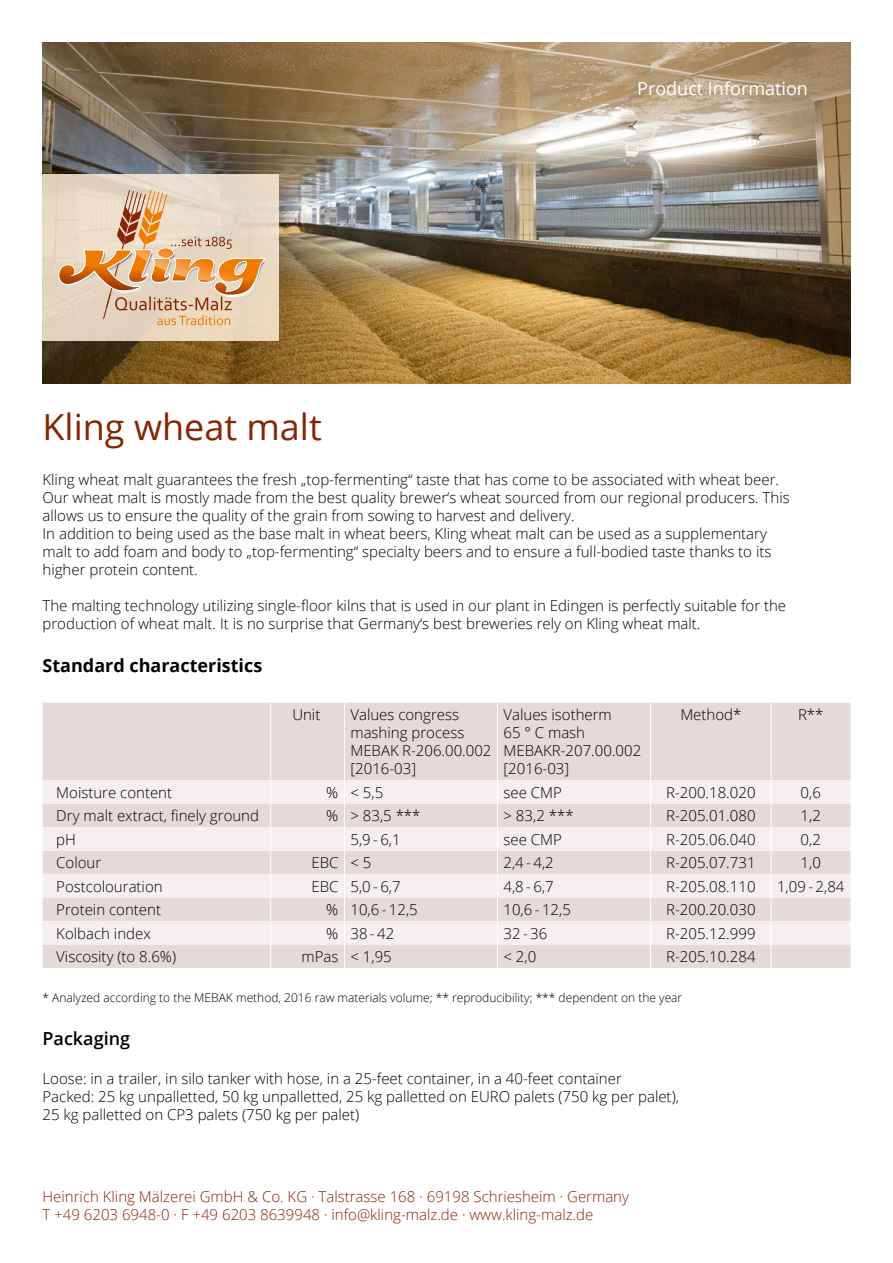
<style>
.page{position:relative;width:893px;height:1263px;background:#fff}
.page>*{position:absolute;margin:0;border:0;box-sizing:border-box;transform-origin:0 0}
.t1{font:36px "Open Sans";color:#872502}
.t2{font:700 18px "Open Sans";color:#000}
.t3{font:18px "Open Sans";color:#fff}
.t4{font:600 18px "Open Sans";color:#000}
.t5{font:300 15px/18px "Open Sans";color:#000}
.t6{font:300 15px/18px "Open Sans";color:#872502}
.t7{font:300 12px "Open Sans";color:#000}
</style>
<div class="page">
<img style="left:43px;top:43px;width:807px;height:341px">
<div style="left:43px;top:174px;width:236px;height:167px;background:linear-gradient(to bottom,#e9dac7,#e8d5bd)"></div>
<svg style="left:55px;top:190px;width:212px;height:135px;background:#e3c2a2"></svg>
<div style="left:43px;top:703px;width:807px;height:265px;background:#e4dad7"></div>
<svg style="left:43px;top:780px;width:807px;height:164px;fill:#f5f0ef"></svg>
<hr style="left:497px;top:703px;width:1px;height:77px;background:#fff">
<hr style="left:650px;top:703px;width:1px;height:77px;background:#fff">
<hr style="left:771px;top:703px;width:1px;height:77px;background:#fff">
<svg style="left:497px;top:780px;width:1px;height:188px"></svg>
<svg style="left:650px;top:780px;width:1px;height:188px"></svg>
<svg style="left:270px;top:780px;width:1px;height:188px"></svg>
<hr style="left:270px;top:703px;width:1px;height:77px;background:#fff">
<hr style="left:344px;top:703px;width:1px;height:77px;background:#fff">
<svg style="left:344px;top:780px;width:1px;height:188px"></svg>
<svg style="left:771px;top:780px;width:1px;height:188px"></svg>
<p class="t3" style="left:637px;top:76px;width:172px">Product Information</p>
<h1 class="t1" style="left:43px;top:402px;width:281px">Kling wheat malt</h1>
<p class="t5" style="left:43px;top:470px;width:749px">Kling wheat malt guarantees the fresh „top-fermenting“ taste that has come to be associated with wheat beer.<br>Our wheat malt is mostly made from the best quality brewer‘s wheat sourced from our regional producers. This allows us to ensure the quality of the grain from sowing to harvest and delivery.<br>In addition to being used as the base malt in wheat beers, Kling wheat malt can be used as a supplementary malt to add foam and body to „top-fermenting“ specialty beers and to ensure a full-bodied taste thanks to its higher protein content.</p>
<p class="t5" style="left:43px;top:596px;width:745px">The malting technology utilizing single-floor kilns that is used in our plant in Edingen is perfectly suitable for the production of wheat malt. It is no surprise that Germany‘s best breweries rely on Kling wheat malt.</p>
<p class="t2" style="left:43px;top:652px;width:221px">Standard characteristics</p>
<p class="t5" style="left:292px;top:705px;width:30px">Unit</p>
<p class="t5" style="left:350px;top:705px;width:143px">Values congress mashing process<br>MEBAK R-206.00.002 [2016-03]</p>
<p class="t5" style="left:503px;top:705px;width:139px">Values isotherm<br>65 ° C mash<br>MEBAKR-207.00.002 [2016-03]</p>
<p class="t5" style="left:680px;top:705px;width:63px">Method*</p>
<p class="t5" style="left:798px;top:705px;width:27px">R**</p>
<p class="t5" style="left:56px;top:783px;width:117px">Moisture content</p>
<p class="t5" style="left:326px;top:783px;width:58px">% &lt; 5,5</p>
<p class="t5" style="left:503px;top:783px;width:60px">see CMP</p>
<p class="t5" style="left:666px;top:783px;width:91px">R-200.18.020</p>
<p class="t5" style="left:801px;top:783px;width:22px">0,6</p>
<p class="t5" style="left:56px;top:806px;width:204px">Dry malt extract, finely ground</p>
<p class="t5" style="left:326px;top:806px;width:96px">% &gt; 83,5 ***</p>
<p class="t5" style="left:503px;top:806px;width:72px">&gt; 83,2 ***</p>
<p class="t5" style="left:666px;top:806px;width:91px">R-205.01.080</p>
<p class="t5" style="left:801px;top:806px;width:22px">1,2</p>
<p class="t5" style="left:56px;top:830px;width:21px">pH</p>
<p class="t5" style="left:350px;top:830px;width:52px">5,9 - 6,1</p>
<p class="t5" style="left:503px;top:830px;width:60px">see CMP</p>
<p class="t5" style="left:666px;top:830px;width:91px">R-205.06.040</p>
<p class="t5" style="left:801px;top:830px;width:22px">0,2</p>
<p class="t5" style="left:56px;top:853px;width:46px">Colour</p>
<p class="t5" style="left:311px;top:853px;width:62px">EBC &lt; 5</p>
<p class="t5" style="left:503px;top:853px;width:52px">2,4 - 4,2</p>
<p class="t5" style="left:666px;top:853px;width:91px">R-205.07.731</p>
<p class="t5" style="left:801px;top:853px;width:22px">1,0</p>
<p class="t5" style="left:56px;top:877px;width:108px">Postcolouration</p>
<p class="t5" style="left:311px;top:877px;width:91px">EBC 5,0 - 6,7</p>
<p class="t5" style="left:503px;top:877px;width:52px">4,8 - 6,7</p>
<p class="t5" style="left:666px;top:877px;width:91px">R-205.08.110</p>
<p class="t5" style="left:777px;top:877px;width:69px">1,09 - 2,84</p>
<p class="t5" style="left:56px;top:900px;width:106px">Protein content</p>
<p class="t5" style="left:326px;top:900px;width:93px">% 10,6 - 12,5</p>
<p class="t5" style="left:503px;top:900px;width:69px">10,6 - 12,5</p>
<p class="t5" style="left:666px;top:900px;width:91px">R-200.20.030</p>
<p class="t5" style="left:56px;top:924px;width:96px">Kolbach index</p>
<p class="t5" style="left:326px;top:924px;width:69px">% 38 - 42</p>
<p class="t5" style="left:503px;top:924px;width:45px">32 - 36</p>
<p class="t5" style="left:666px;top:924px;width:91px">R-205.12.999</p>
<p class="t5" style="left:56px;top:947px;width:121px">Viscosity (to 8.6%)</p>
<p class="t5" style="left:301px;top:947px;width:92px">mPas &lt; 1,95</p>
<p class="t5" style="left:503px;top:947px;width:34px">&lt; 2,0</p>
<p class="t5" style="left:666px;top:947px;width:91px">R-205.10.284</p>
<p class="t7" style="left:43px;top:989px;width:641px">* Analyzed according to the MEBAK method, 2016 raw materials volume; ** reproducibility; *** dependent on the year</p>
<p class="t4" style="left:43px;top:1026px;width:89px">Packaging</p>
<p class="t5" style="left:43px;top:1069px;width:638px">Loose: in a trailer, in silo tanker with hose, in a 25-feet container, in a 40-feet container<br>Packed: 25 kg unpalletted, 50 kg unpalletted, 25 kg palletted on EURO palets (750 kg per palet),<br>25 kg palletted on CP3 palets (750 kg per palet)</p>
<p class="t6" style="left:43px;top:1187px;width:588px">Heinrich Kling Mälzerei GmbH &amp; Co. KG · Talstrasse 168 · 69198 Schriesheim · Germany<br>T +49 6203 6948-0 · F +49 6203 8639948 · info@kling-malz.de · www.kling-malz.de</p>
</div>
